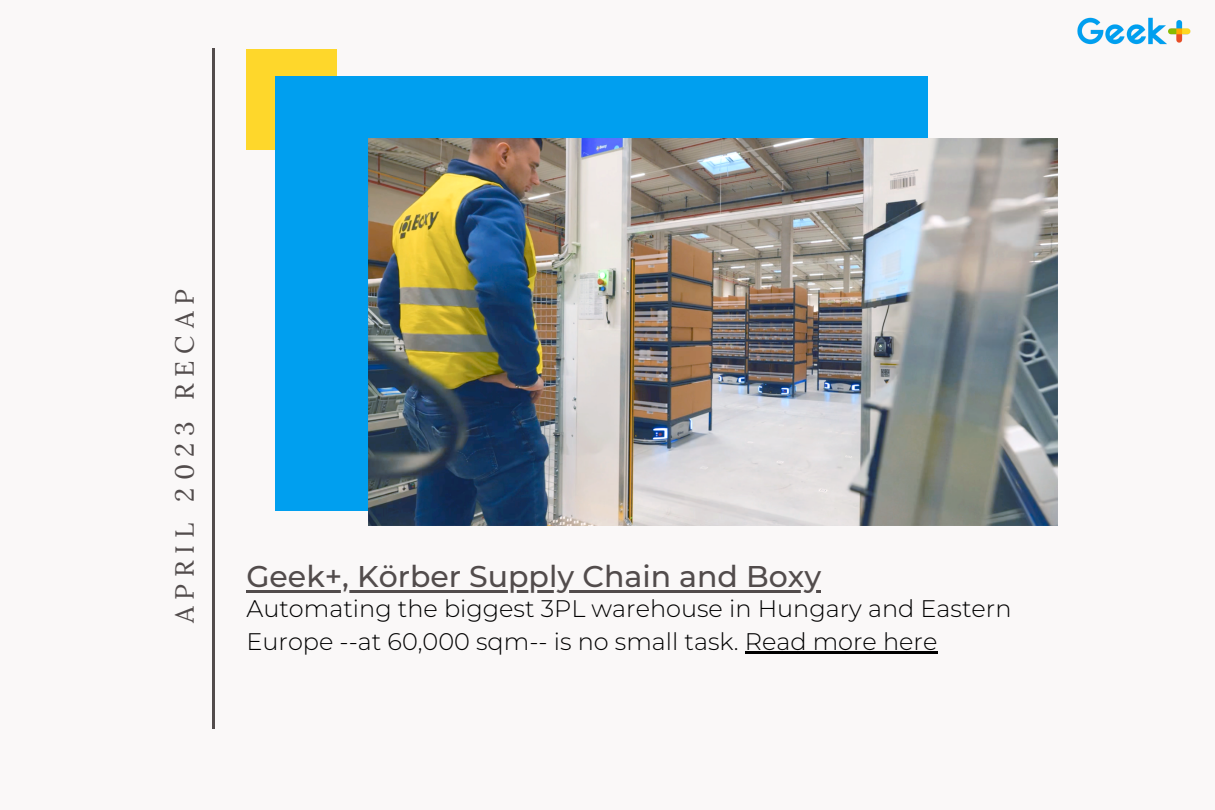
<style>
.page{position:relative;width:1215px;height:810px;background:#faf8f8}
.page>*{position:absolute;margin:0;border:0;box-sizing:border-box;transform-origin:0 0}
.t1{font:500 30px "Montserrat";color:#524c4c}
.t2{font:26.2px "Lora";letter-spacing:.27em;color:#524c4c}
.t3{font:300 24px/33px "Montserrat";color:#000}
</style>
<div class="page">
<div style="left:246px;top:49px;width:91px;height:100px;background:#fed72b"></div>
<div style="left:275px;top:76px;width:652px;height:434px;background:#009fef"></div>
<hr style="left:212px;top:49px;width:3px;height:680px;background:#524c4c">
<img style="left:1077px;top:17px;width:114px;height:28px">
<img style="left:369px;top:139px;width:688px;height:387px">
<hr style="left:745px;top:652px;width:192px;height:2px;background:#000">
<hr style="left:246px;top:590px;width:575px;height:3px;background:#524c4c">
<p class="t2" style="left:168px;top:623px;width:336px;rotate:-90deg">APRIL 2023 RECAP</p>
<p class="t1" style="left:246px;top:558px;width:576px">Geek+, Körber Supply Chain and Boxy</p>
<p class="t3" style="left:246px;top:592px;width:767px">Automating the biggest 3PL warehouse in Hungary and Eastern<br>Europe --at 60,000 sqm-- is no small task. Read more here</p>
</div>
